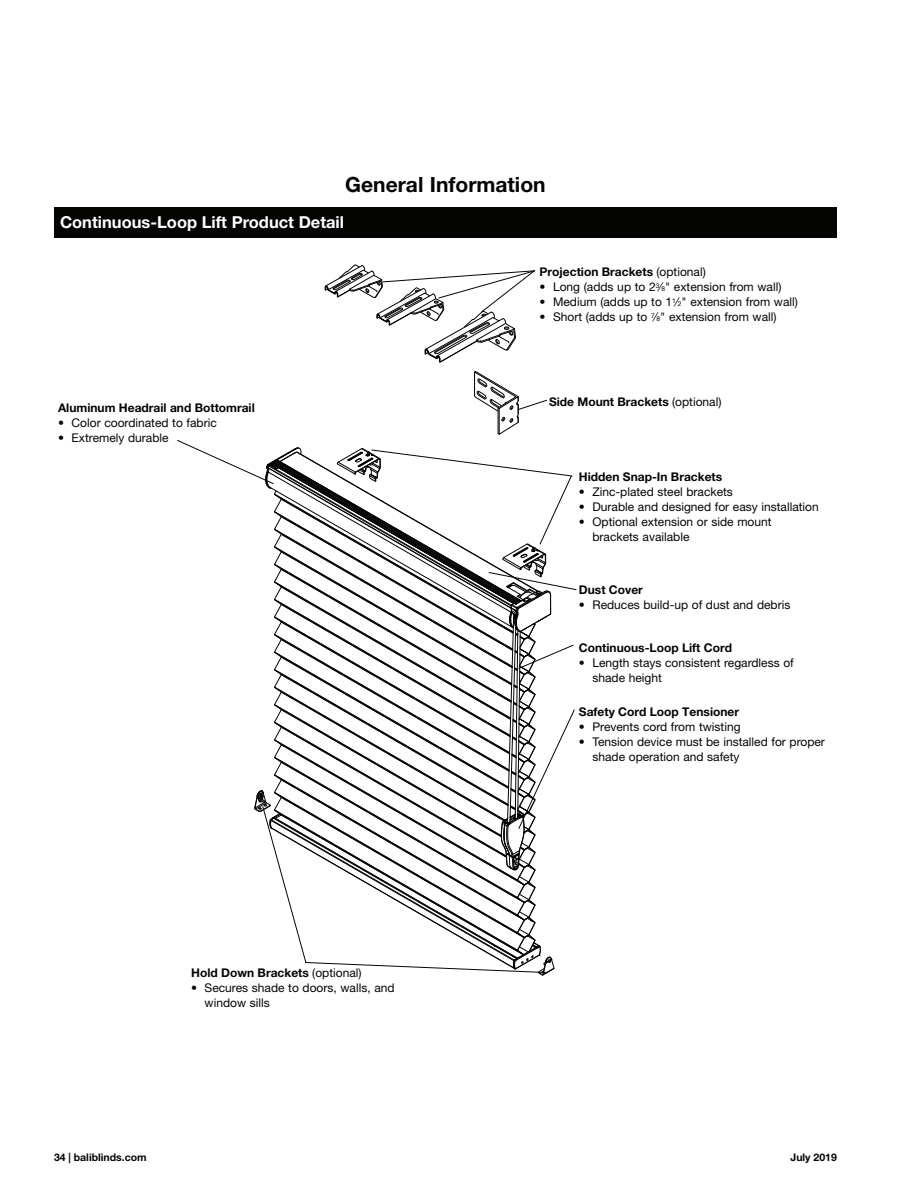
<style>
.page{position:relative;width:918px;height:1188px;background:#fff}
.page>*{position:absolute;margin:0;border:0;box-sizing:border-box;transform-origin:0 0}
.t1{font:700 21px "Helvetica Neue LT Std";color:#040503}
.t2{font:700 16.5px "Helvetica Neue LT Std";color:#fff}
.t3{font:12px/15px "Helvetica Neue LT Std";color:#040503}
.t4{font:700 12px "Helvetica Neue LT Std";color:#040503}
.t5{font:700 10.5px "Helvetica Neue LT Std";color:#040503}
.s1{font-weight:400}
.s2{font-size:6.6px}
</style>
<div class="page">
<div style="left:54px;top:207px;width:783px;height:30px;background:#040503"></div>
<svg style="left:177px;top:264px;width:400px;height:712px"></svg>
<h1 class="t1" style="left:345px;top:177px;width:202px">General Information</h1>
<h2 class="t2" style="left:60px;top:216px;width:286px">Continuous-Loop Lift Product Detail</h2>
<p class="t4" style="left:58px;top:404px;width:198px">Aluminum Headrail and Bottomrail</p>
<p class="t3" style="left:58px;top:417px;width:160px">• Color coordinated to fabric</p>
<p class="t3" style="left:58px;top:432px;width:112px">• Extremely durable</p>
<p class="t4" style="left:191px;top:969px;width:172px">Hold Down Brackets <span class="s1">(optional)</span></p>
<p class="t3" style="left:205px;top:982px;width:191px;text-indent:-14px">• Secures shade to doors, walls, and window sills</p>
<p class="t5" style="left:54px;top:1154px;width:94px">34 | baliblinds.com</p>
<p class="t4" style="left:540px;top:268px;width:168px">Projection Brackets <span class="s1">(optional)</span></p>
<p class="t3" style="left:540px;top:281px;width:243px">• Long (adds up to 2<sup>3</sup>⁄<span class="s2">8</span>" extension from wall)</p>
<p class="t3" style="left:540px;top:296px;width:260px">• Medium (adds up to 1<sup>1</sup>⁄<span class="s2">2</span>" extension from wall)</p>
<p class="t3" style="left:540px;top:311px;width:239px">• Short (adds up to <sup>7</sup>⁄<span class="s2">8</span>" extension from wall)</p>
<p class="t4" style="left:549px;top:397px;width:174px">Side Mount Brackets <span class="s1">(optional)</span></p>
<p class="t4" style="left:579px;top:472px;width:145px">Hidden Snap-In Brackets</p>
<p class="t3" style="left:579px;top:486px;width:155px">• Zinc-plated steel brackets</p>
<p class="t3" style="left:579px;top:501px;width:241px">• Durable and designed for easy installation</p>
<p class="t3" style="left:592px;top:516px;width:181px;text-indent:-14px">• Optional extension or side mount brackets available</p>
<p class="t4" style="left:579px;top:586px;width:66px">Dust Cover</p>
<p class="t3" style="left:579px;top:599px;width:213px">• Reduces build-up of dust and debris</p>
<p class="t4" style="left:579px;top:644px;width:155px">Continuous-Loop Lift Cord</p>
<p class="t3" style="left:592px;top:657px;width:203px;text-indent:-14px">• Length stays consistent regardless of shade height</p>
<p class="t4" style="left:579px;top:707px;width:162px">Safety Cord Loop Tensioner</p>
<p class="t3" style="left:579px;top:720px;width:163px">• Prevents cord from twisting</p>
<p class="t3" style="left:592px;top:735px;width:234px;text-indent:-14px">• Tension device must be installed for proper shade operation and safety</p>
<p class="t5" style="left:791px;top:1154px;width:48px">July 2019</p>
</div>
